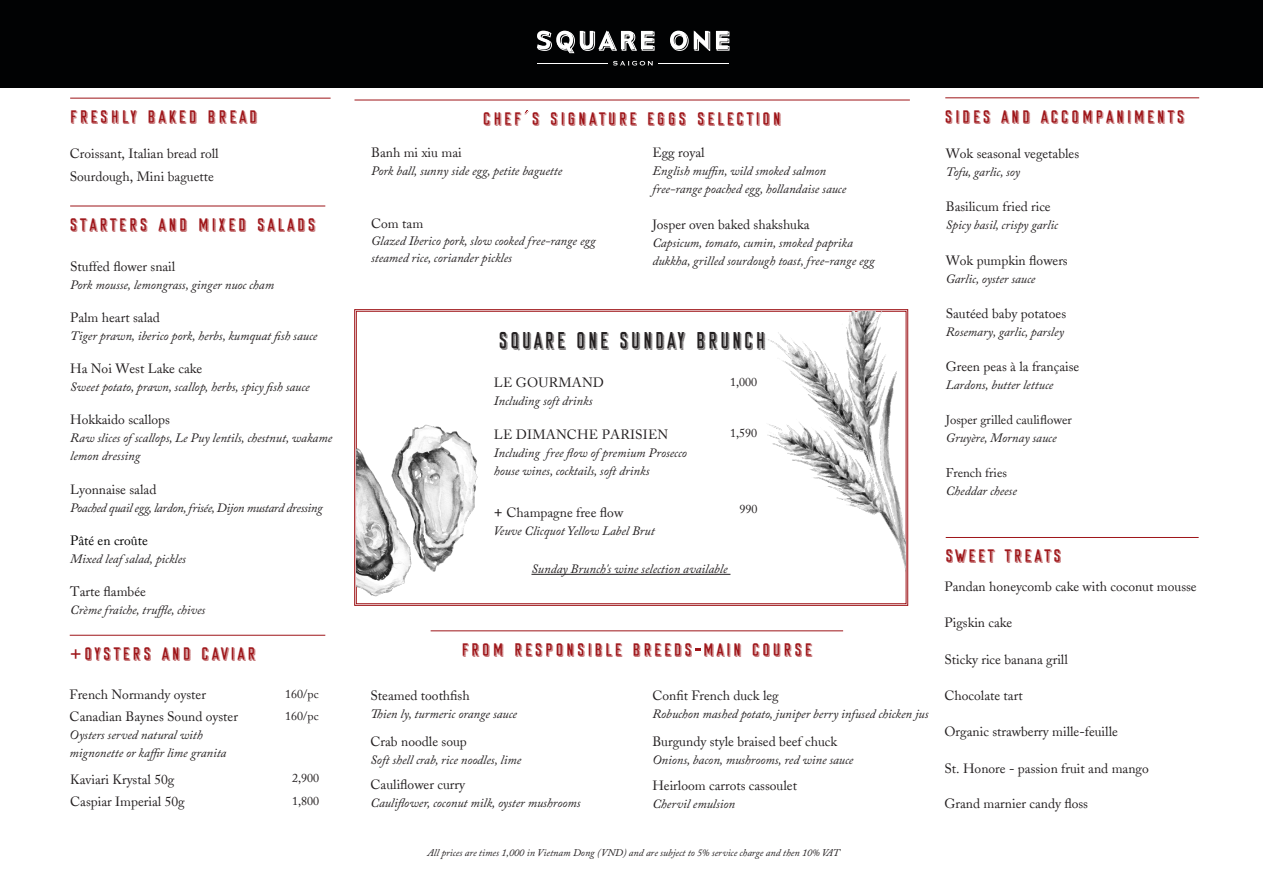
<style>
.page{position:relative;width:1263px;height:893px;background:#fff}
.page>*{position:absolute;margin:0;border:0;box-sizing:border-box;transform-origin:0 0}
.t1{font:25.65px "Sunset Boulevard";letter-spacing:.13em;color:#231f20;scale:.89 1}
.Food_Section_Heading{font:19.5px "Sunset Boulevard";letter-spacing:.16em;color:#9e1519}
.Dish_Name{font:13.5px "Adobe Caslon";color:#231f20}
.Dish_Name-2{font:13.5px "Adobe Caslon";color:#000}
.Dish_Name-3{font:italic 12.75px/18px "Adobe Caslon Pro";color:#231f20}
.Dish_Name-4{font:italic 12.75px "Adobe Caslon Pro";letter-spacing:-.025em;color:#231f20}
.Dish_Name-5{font:12.75px/18px "Adobe Caslon";color:#231f20}
.Food_Section_Heading-2{font:italic 12.75px "Adobe Caslon Pro";color:#231f20}
.Dish_Name-6{font:12px "Adobe Caslon";color:#231f20}
.t2{font:italic 10.2px "Adobe Caslon Pro";color:#231f20}
.s1{font-family:"Elle Futura"}
.s2{font-family:"Adobe Caslon Pro";font-style:italic;font-size:18px}
.s3{font-family:"Adobe Caslon Pro";font-style:italic}
.s4{font-family:"Adobe Caslon";font-style:normal}
</style>
<div class="page">
<div style="left:0;top:0;width:1263px;height:87px;background:#010203"></div>
<svg style="left:537px;top:31px;width:192px;height:22px"></svg>
<svg style="left:613px;top:61px;width:40px;height:4px"></svg>
<hr style="left:537px;top:63px;width:70px;height:1px;background:#fff">
<hr style="left:658px;top:63px;width:71px;height:1px;background:#fff">
<svg style="left:354px;top:309px;width:554px;height:297px"></svg>
<hr style="left:531px;top:574px;width:199px;height:1px;background:#231f20">
<img style="left:356px;top:423px;width:130px;height:175px">
<img style="left:767px;top:311px;width:139px;height:293px">
<hr style="left:70px;top:98px;width:261px;height:1px;background:#9e1519">
<hr style="left:354px;top:100px;width:556px;height:1px;background:#9e1519">
<svg style="left:524px;top:110px;width:5px;height:4px"></svg>
<hr style="left:945px;top:98px;width:254px;height:1px;background:#9e1519">
<hr style="left:431px;top:630px;width:412px;height:1px;background:#9e1519">
<svg style="left:695px;top:649px;width:6px;height:2px"></svg>
<hr style="left:70px;top:206px;width:255px;height:1px;background:#9e1519">
<hr style="left:70px;top:635px;width:255px;height:1px;background:#9e1519">
<hr style="left:946px;top:537px;width:253px;height:1px;background:#9e1519">
<p class="Food_Section_Heading" style="left:70px;top:110px;width:189px">FRESHLY BAKED BREAD</p>
<p class="Food_Section_Heading" style="left:483px;top:111px;width:299px">CHEF S SIGNATURE EGGS SELECTION</p>
<p class="Food_Section_Heading" style="left:945px;top:109px;width:241px">SIDES AND ACCOMPANIMENTS</p>
<p class="Dish_Name" style="left:70px;top:146px;width:150px">Croissant, Italian bread roll</p>
<p class="Dish_Name" style="left:371px;top:145px;width:92px">Banh mi xiu mai</p>
<p class="Dish_Name-3" style="left:371px;top:162px;width:193px">Pork ball, sunny side egg, petite baguette</p>
<p class="Dish_Name" style="left:70px;top:168px;width:146px">Sourdough, Mini baguette</p>
<p class="Dish_Name" style="left:652px;top:145px;width:54px">Egg royal</p>
<p class="Dish_Name-3" style="left:652px;top:162px;width:175px">English muffin, wild smoked salmon</p>
<p class="Dish_Name-3" style="left:652px;top:180px;width:195px">free-range poached egg, hollandaise sauce</p>
<p class="Food_Section_Heading" style="left:70px;top:217px;width:247px">STARTERS AND MIXED SALADS</p>
<p class="Dish_Name" style="left:70px;top:259px;width:107px">Stuffed flower snail</p>
<p class="Dish_Name-3" style="left:70px;top:276px;width:205px">Pork mousse, lemongrass, ginger nuoc cham</p>
<p class="Dish_Name" style="left:70px;top:310px;width:91px">Palm heart salad</p>
<p class="Dish_Name-3" style="left:70px;top:327px;width:249px">Tiger prawn, iberico pork, herbs, kumquat fish sauce</p>
<p class="Dish_Name" style="left:70px;top:361px;width:134px">Ha Noi West Lake cake</p>
<p class="Dish_Name-3" style="left:70px;top:378px;width:241px">Sweet potato, prawn, scallop, herbs, spicy fish sauce</p>
<p class="Dish_Name" style="left:70px;top:412px;width:101px">Hokkaido scallops</p>
<p class="Dish_Name-3" style="left:70px;top:429px;width:263px">Raw slices of scallops, Le Puy lentils, chestnut, wakame</p>
<p class="Dish_Name-3" style="left:70px;top:447px;width:72px">lemon dressing</p>
<p class="Dish_Name" style="left:70px;top:481px;width:88px">Lyonnaise salad</p>
<p class="Dish_Name-4" style="left:70px;top:500px;width:254px">Poached quail egg, lardon, frisée, Dijon mustard dressing</p>
<p class="Dish_Name-2" style="left:70px;top:532px;width:79px">Pâté en croûte</p>
<p class="Dish_Name-3" style="left:70px;top:549px;width:117px">Mixed leaf salad, pickles</p>
<p class="Dish_Name" style="left:70px;top:583px;width:77px">Tarte flambée</p>
<p class="Dish_Name-3" style="left:70px;top:600px;width:137px">Crème fraîche, truffle, chives</p>
<p class="Food_Section_Heading" style="left:70px;top:647px;width:187px"><span class="s1">+</span>OYSTERS AND CAVIAR</p>
<p class="Dish_Name" style="left:70px;top:686px;width:138px">French Normandy oyster</p>
<p class="Dish_Name-6" style="left:285px;top:686px;width:35px">160/pc</p>
<p class="Dish_Name" style="left:70px;top:708px;width:170px">Canadian Baynes Sound oyster</p>
<p class="Dish_Name-3" style="left:70px;top:725px;width:135px">Oysters served natural with</p>
<p class="Dish_Name-3" style="left:70px;top:743px;width:158px">mignonette or kaffir lime granita</p>
<p class="Dish_Name-6" style="left:285px;top:709px;width:35px">160/pc</p>
<p class="Dish_Name" style="left:70px;top:771px;width:106px">Kaviari Krystal 50g</p>
<p class="Dish_Name-6" style="left:292px;top:771px;width:29px">2,900</p>
<p class="Dish_Name" style="left:70px;top:794px;width:116px">Caspiar Imperial 50g</p>
<p class="Dish_Name-6" style="left:292px;top:793px;width:29px">1,800</p>
<p class="Dish_Name" style="left:371px;top:215px;width:54px">Com tam</p>
<p class="Dish_Name-3" style="left:371px;top:232px;width:226px">Glazed Iberico pork, slow cooked free-range egg</p>
<p class="Dish_Name-3" style="left:371px;top:249px;width:142px">steamed rice, coriander pickles</p>
<p class="Dish_Name" style="left:652px;top:216px;width:159px">Josper oven baked shakshuka</p>
<p class="Dish_Name-3" style="left:652px;top:233px;width:202px">Capsicum, tomato, cumin, smoked paprika</p>
<p class="Dish_Name-3" style="left:652px;top:251px;width:224px">dukkha, grilled sourdough toast, free-range egg</p>
<p class="t1" style="left:499px;top:331px;width:301px">SQUARE ONE SUNDAY BRUNCH</p>
<p class="Dish_Name" style="left:494px;top:375px;width:111px">LE GOURMAND</p>
<p class="Dish_Name-3" style="left:494px;top:392px;width:100px">Including soft drinks</p>
<p class="Dish_Name-6" style="left:730px;top:375px;width:29px">1,000</p>
<p class="Dish_Name" style="left:494px;top:427px;width:176px">LE DIMANCHE PARISIEN</p>
<p class="Dish_Name-3" style="left:494px;top:444px;width:195px">Including free flow of premium Prosecco house wines, cocktails, soft drinks</p>
<p class="Dish_Name-6" style="left:730px;top:426px;width:29px">1,590</p>
<p class="Dish_Name" style="left:493px;top:505px;width:131px"><span class="s2">+</span> Champagne free flow</p>
<p class="Dish_Name-3" style="left:493px;top:522px;width:163px">Veuve Clicquot Yellow Label Brut</p>
<p class="Dish_Name-6" style="left:740px;top:502px;width:19px">990</p>
<p class="Food_Section_Heading-2" style="left:531px;top:561px;width:198px">Sunday Brunch's wine selection available</p>
<p class="Food_Section_Heading" style="left:462px;top:642px;width:352px">FROM RESPONSIBLE BREEDS MAIN COURSE</p>
<p class="Dish_Name" style="left:370px;top:688px;width:101px">Steamed toothfish</p>
<p class="Dish_Name-3" style="left:370px;top:705px;width:148px">Thien ly, turmeric orange sauce</p>
<p class="Dish_Name" style="left:652px;top:688px;width:128px">Confit French duck leg</p>
<p class="Dish_Name-3" style="left:652px;top:705px;width:278px">Robuchon mashed potato, juniper berry infused chicken jus</p>
<p class="Dish_Name" style="left:370px;top:733px;width:98px">Crab noodle soup</p>
<p class="Dish_Name-3" style="left:370px;top:750px;width:152px">Soft shell crab, rice noodles, lime</p>
<p class="Dish_Name" style="left:652px;top:733px;width:186px">Burgundy style braised beef chuck</p>
<p class="Dish_Name-3" style="left:652px;top:750px;width:203px">Onions, bacon, mushrooms, red wine sauce</p>
<p class="Dish_Name" style="left:370px;top:777px;width:96px">Cauliflower curry</p>
<p class="Dish_Name-3" style="left:370px;top:794px;width:212px">Cauliflower, coconut milk, oyster mushrooms</p>
<p class="Dish_Name" style="left:652px;top:777px;width:146px">Heirloom carrots cassoulet</p>
<p class="Dish_Name-3" style="left:652px;top:794px;width:84px">Chervil emulsion</p>
<p class="t2" style="left:427px;top:846px;width:414px">All prices are times 1,000 in Vietnam Dong (VND) and are subject to 5% service charge and then 10% VAT</p>
<p class="Dish_Name" style="left:946px;top:146px;width:135px">Wok seasonal vegetables</p>
<p class="Dish_Name-3" style="left:946px;top:163px;width:76px">Tofu, garlic, soy</p>
<p class="Dish_Name" style="left:946px;top:199px;width:106px">Basilicum fried rice</p>
<p class="Dish_Name-3" style="left:946px;top:216px;width:114px">Spicy basil, crispy garlic</p>
<p class="Dish_Name" style="left:946px;top:252px;width:123px">Wok pumpkin flowers</p>
<p class="Dish_Name-3" style="left:946px;top:269px;width:91px">Garlic, oyster sauce</p>
<p class="Dish_Name" style="left:946px;top:305px;width:122px">Sautéed baby potatoes</p>
<p class="Dish_Name-3" style="left:946px;top:322px;width:120px">Rosemary, garlic, parsley</p>
<p class="Dish_Name" style="left:946px;top:358px;width:135px">Green peas à la française</p>
<p class="Dish_Name-3" style="left:946px;top:376px;width:109px">Lardons, butter lettuce</p>
<p class="Dish_Name-5" style="left:946px;top:410px;width:128px">Josper grilled cauliflower<br><span class="s3">Gruyère, Mornay sauce</span></p>
<p class="Dish_Name-3" style="left:946px;top:463px;width:73px"><span class="s4">French fries<br></span>Cheddar cheese</p>
<p class="Food_Section_Heading" style="left:946px;top:549px;width:117px">SWEET TREATS</p>
<p class="Dish_Name" style="left:944px;top:579px;width:254px">Pandan honeycomb cake with coconut mousse</p>
<p class="Dish_Name" style="left:944px;top:615px;width:69px">Pigskin cake</p>
<p class="Dish_Name" style="left:944px;top:651px;width:125px">Sticky rice banana grill</p>
<p class="Dish_Name" style="left:944px;top:688px;width:80px">Chocolate tart</p>
<p class="Dish_Name" style="left:944px;top:723px;width:175px">Organic strawberry mille-feuille</p>
<p class="Dish_Name" style="left:944px;top:760px;width:206px">St. Honore - passion fruit and mango</p>
<p class="Dish_Name" style="left:944px;top:796px;width:145px">Grand marnier candy floss</p>
</div>
